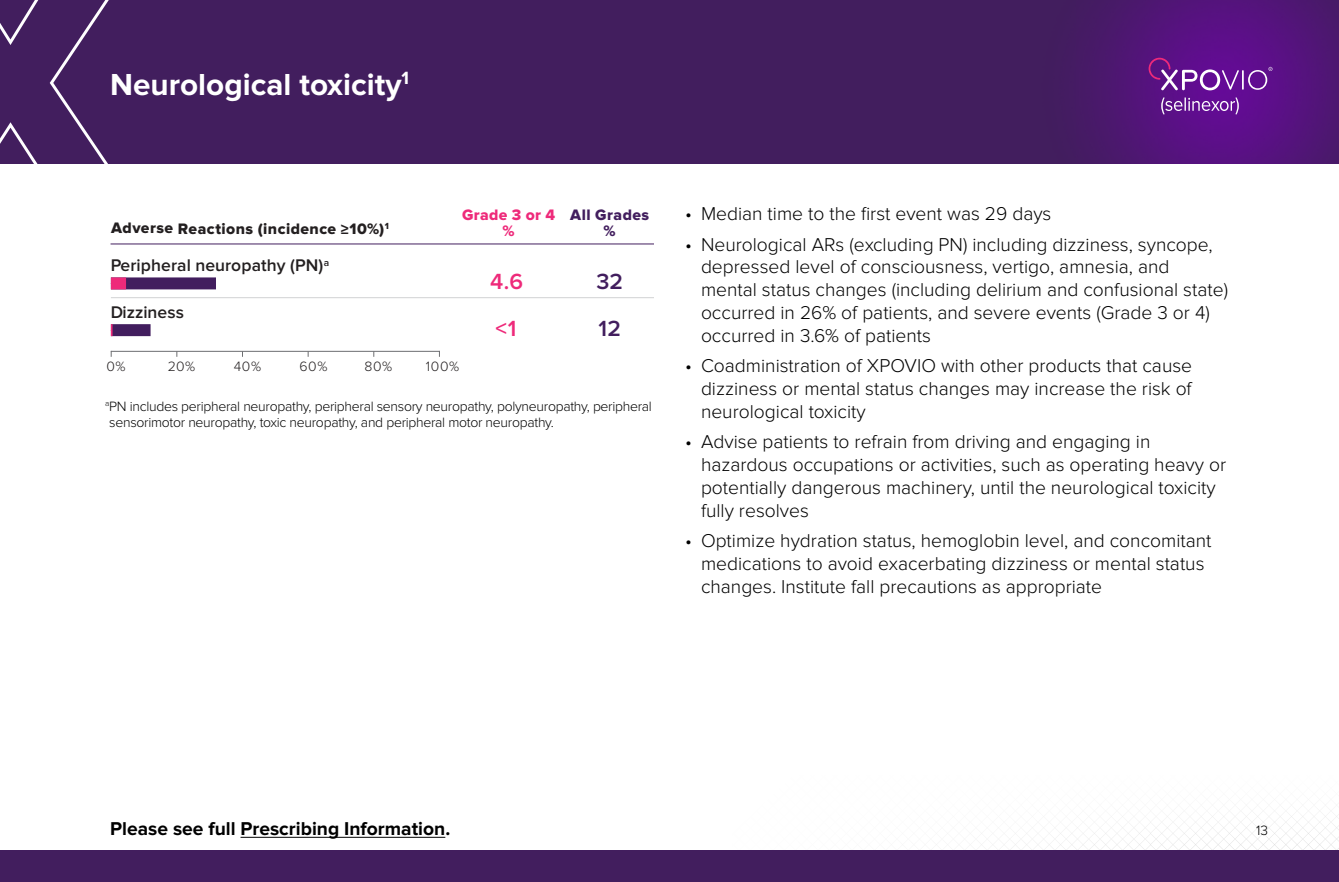
<style>
.page{position:relative;width:1339px;height:882px;background:#fff}
.page>*{position:absolute;margin:0;border:0;box-sizing:border-box;transform-origin:0 0}
.t1{font:700 31.5px "Proxima Nova";color:#fff}
.t2{font:600 22.75px/46.7px "Proxima Nova";color:#ee2a7a}
.t3{font:600 22.75px/46.7px "Proxima Nova";color:#421e5e}
.t4{font:300 19.25px/22.8px "Proxima Nova";color:#000}
.t5{font:700 19.25px "Proxima Nova";color:#000}
.t6{font:600 17.5px "Proxima Nova";letter-spacing:.005em;color:#231f20}
.t7{font:15.75px "Proxima Nova Extrabld";letter-spacing:.025em;color:#231f20}
.t8{font:15.75px/15.8px "Proxima Nova Extrabld";letter-spacing:.025em;color:#421e5e;text-align:center}
.t9{font:15.75px/15.8px "Proxima Nova Extrabld";letter-spacing:.02em;color:#ee2a7a;text-align:center}
.t10{font:300 14px/15.8px "Proxima Nova";letter-spacing:-.02em;color:#000}
.t11{font:300 14px "Proxima Nova";letter-spacing:.045em;color:#231f20}
</style>
<div class="page">
<svg style="left:936px;top:816px;width:403px;height:34px"></svg>
<div style="left:0;top:0;width:1339px;height:164px;background:#421e5e"></div>
<img style="left:1090px;top:0;width:249px;height:164px">
<div style="left:0;top:850px;width:1339px;height:32px;background:#421e5e"></div>
<svg style="left:0;top:0;width:109px;height:164px"></svg>
<hr style="left:111px;top:244px;width:543px;height:1px;background:#421e5e">
<div style="left:111px;top:277px;width:105px;height:12px;background:#421e5e"></div>
<div style="left:111px;top:277px;width:15px;height:12px;background:#ee2a7a"></div>
<div style="left:111px;top:324px;width:40px;height:12px;background:#421e5e"></div>
<svg style="left:111px;top:324px;width:2px;height:12px"></svg>
<hr style="left:111px;top:297px;width:543px;height:1px;background:#d1d2d4">
<hr style="left:111px;top:351px;width:329px;height:1px;background:#6d6e71">
<hr style="left:240px;top:837px;width:205px;height:1px;background:#000">
<svg style="left:1148px;top:58px;width:124px;height:57px;background:#742c9b"></svg>
<h1 class="t1" style="left:110px;top:66px;width:300px">Neurological toxicity<sup>1</sup></h1>
<p class="t7" style="left:111px;top:219px;width:279px">Adverse Reactions (incidence ≥10%)<sup>1</sup></p>
<p class="t6" style="left:110px;top:255px;width:221px">Peripheral neuropathy (PN)<sup>a</sup></p>
<p class="t6" style="left:110px;top:302px;width:76px">Dizziness</p>
<p class="t9" style="left:462px;top:207px;width:95px">Grade 3 or 4 %</p>
<p class="t2" style="left:490px;top:259px;width:35px">4.6 &lt;1</p>
<p class="t11" style="left:106px;top:358px;width:21px">0%</p>
<p class="t11" style="left:168px;top:358px;width:29px">20%</p>
<p class="t11" style="left:234px;top:358px;width:29px">40%</p>
<p class="t11" style="left:300px;top:358px;width:29px">60%</p>
<p class="t11" style="left:365px;top:358px;width:29px">80%</p>
<p class="t11" style="left:426px;top:358px;width:35px">100%</p>
<p class="t8" style="left:570px;top:207px;width:80px">All Grades %</p>
<p class="t3" style="left:596px;top:259px;width:28px">32<br>12</p>
<p class="t10" style="left:105px;top:399px;width:548px"><sup>a</sup>PN includes peripheral neuropathy, peripheral sensory neuropathy, polyneuropathy, peripheral sensorimotor neuropathy, toxic neuropathy, and peripheral motor neuropathy.</p>
<p class="t4" style="left:685px;top:202px;width:368px">• Median time to the first event was 29 days</p>
<p class="t4" style="left:701px;top:233px;width:528px;text-indent:-16px">• Neurological ARs (excluding PN) including dizziness, syncope, depressed level of consciousness, vertigo, amnesia, and mental status changes (including delirium and confusional state) occurred in 26% of patients, and severe events (Grade 3 or 4) occurred in 3.6% of patients</p>
<p class="t4" style="left:701px;top:355px;width:493px;text-align:justify;text-indent:-16px">• Coadministration of XPOVIO with other products that cause dizziness or mental status changes may increase the risk of neurological toxicity</p>
<p class="t4" style="left:701px;top:431px;width:527px;text-indent:-16px">• Advise patients to refrain from driving and engaging in hazardous occupations or activities, such as operating heavy or potentially dangerous machinery, until the neurological toxicity fully resolves</p>
<p class="t4" style="left:701px;top:530px;width:512px;text-indent:-16px">• Optimize hydration status, hemoglobin level, and concomitant medications to avoid exacerbating dizziness or mental status changes. Institute fall precautions as appropriate</p>
<p class="t5" style="left:110px;top:817px;width:341px">Please see full Prescribing Information.</p>
<p class="t10" style="left:1256px;top:822px;width:13px">13</p>
</div>
